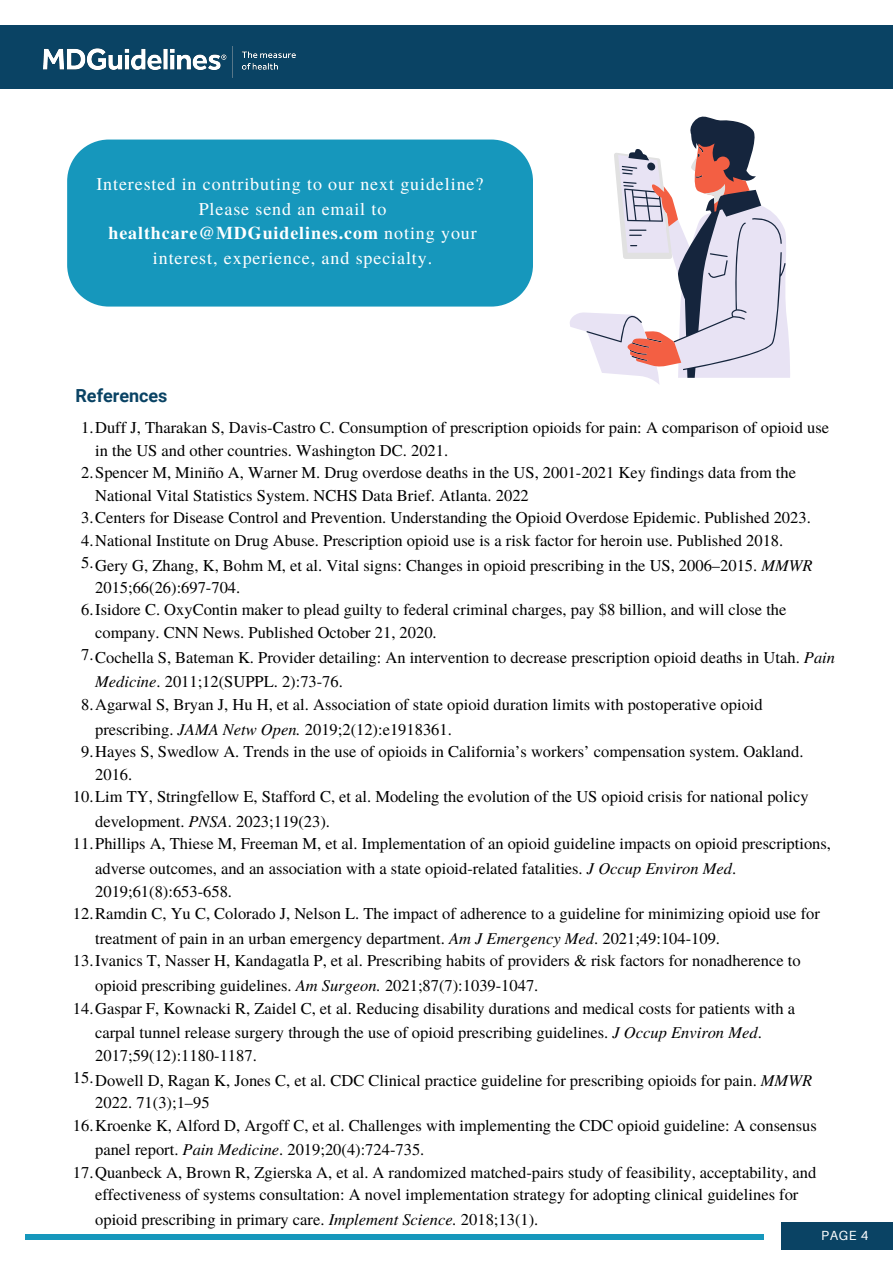
<style>
.page{position:relative;width:893px;height:1264px;background:#fff}
.page>*{position:absolute;margin:0;border:0;box-sizing:border-box;transform-origin:0 0}
.t1{font:18px/24.8px "Te X Gyre Termes";letter-spacing:.05em;color:#fff;text-align:center}
.t2{font:700 18px "Roboto";color:#0a4364}
.t3{font:16.5px/24.8px "Te X Gyre Termes";color:#000}
.t4{font:13.2px "Aileron";color:#fff}
.s1{font-weight:700}
.s2{font-style:italic}
</style>
<div class="page">
<div style="left:781px;top:1221px;width:111px;height:27px;background:#0a4364"></div>
<div style="left:25px;top:1234px;width:739px;height:5px;background:#1697bc"></div>
<div style="left:0;top:26px;width:892px;height:63px;background:#0a4364"></div>
<img style="left:44px;top:47px;width:252px;height:30px">
<svg style="left:537px;top:25px;width:355px;height:1px"></svg>
<svg style="left:570px;top:232px;width:220px;height:152px"></svg>
<svg style="left:586px;top:116px;width:199px;height:262px"></svg>
<svg style="left:613px;top:143px;width:136px;height:223px"></svg>
<div style="left:67px;top:139px;width:466px;height:167px;background:#1697bc"></div>
<p class="t1" style="left:96px;top:171px;width:388px">Interested in contributing to our next guideline?</p>
<p class="t1" style="left:108px;top:195px;width:370px">Please send an email to <span class="s1">healthcare@MDGuidelines.com</span> noting your interest, experience, and specialty.</p>
<p class="t2" style="left:75px;top:385px;width:93px">References</p>
<p class="t3" style="left:95px;top:415px;width:735px;line-height:22.5px;text-indent:-14px">1.Duff J, Tharakan S, Davis-Castro C. Consumption of prescription opioids for pain: A comparison of opioid use in the US and other countries. Washington DC. 2021.</p>
<p class="t3" style="left:95px;top:460px;width:702px;line-height:22.5px;text-indent:-14px">2.Spencer M, Miniño A, Warner M. Drug overdose deaths in the US, 2001-2021 Key findings data from the<br>National Vital Statistics System. NCHS Data Brief. Atlanta. 2022</p>
<p class="t3" style="left:81px;top:504px;width:731px">3.Centers for Disease Control and Prevention. Understanding the Opioid Overdose Epidemic. Published 2023.</p>
<p class="t3" style="left:81px;top:527px;width:703px">4.National Institute on Drug Abuse. Prescription opioid use is a risk factor for heroin use. Published 2018.</p>
<p class="t3" style="left:95px;top:553px;width:719px;line-height:22.5px">Gery G, Zhang, K, Bohm M, et al. Vital signs: Changes in opioid prescribing in the US, 2006–2015. <span class="s2">MMWR<br></span>2015;66(26):697-704.</p>
<p class="t3" style="left:95px;top:598px;width:692px;line-height:22.5px;text-indent:-14px">6.Isidore C. OxyContin maker to plead guilty to federal criminal charges, pay $8 billion, and will close the company. CNN News. Published October 21, 2020.</p>
<p class="t3" style="left:95px;top:644px;width:741px">Cochella S, Bateman K. Provider detailing: An intervention to decrease prescription opioid deaths in Utah. <span class="s2">Pain<br>Medicine</span>. 2011;12(SUPPL. 2):73-76.</p>
<p class="t3" style="left:95px;top:691px;width:669px;text-indent:-14px">8.Agarwal S, Bryan J, Hu H, et al. Association of state opioid duration limits with postoperative opioid prescribing. <span class="s2">JAMA Netw Open.</span> 2019;2(12):e1918361.</p>
<p class="t3" style="left:95px;top:739px;width:709px;line-height:22.5px;text-indent:-14px">9.Hayes S, Swedlow A. Trends in the use of opioids in California’s workers’ compensation system. Oakland.<br>2016.</p>
<p class="t3" style="left:95px;top:783px;width:714px;text-indent:-22px">10.Lim TY, Stringfellow E, Stafford C, et al. Modeling the evolution of the US opioid crisis for national policy development. <span class="s2">PNSA</span>. 2023;119(23).</p>
<p class="t3" style="left:95px;top:830px;width:737px;text-indent:-22px">11.Phillips A, Thiese M, Freeman M, et al. Implementation of an opioid guideline impacts on opioid prescriptions, adverse outcomes, and an association with a state opioid-related fatalities. <span class="s2">J Occup Environ Med</span>.</p>
<p class="t3" style="left:95px;top:877px;width:138px">2019;61(8):653-658.</p>
<p class="t3" style="left:95px;top:900px;width:726px;text-indent:-22px">12.Ramdin C, Yu C, Colorado J, Nelson L. The impact of adherence to a guideline for minimizing opioid use for treatment of pain in an urban emergency department. <span class="s2">Am J Emergency Med</span>. 2021;49:104-109.</p>
<p class="t3" style="left:95px;top:947px;width:707px;text-indent:-22px">13.Ivanics T, Nasser H, Kandagatla P, et al. Prescribing habits of providers &amp; risk factors for nonadherence to opioid prescribing guidelines. <span class="s2">Am Surgeon.</span> 2021;87(7):1039-1047.</p>
<p class="t3" style="left:95px;top:994px;width:701px;text-indent:-22px">14.Gaspar F, Kownacki R, Zaidel C, et al. Reducing disability durations and medical costs for patients with a carpal tunnel release surgery through the use of opioid prescribing guidelines. <span class="s2">J Occup Environ Med</span>.</p>
<p class="t3" style="left:95px;top:1042px;width:163px">2017;59(12):1180-1187.</p>
<p class="t3" style="left:95px;top:1067px;width:718px;line-height:22.5px">Dowell D, Ragan K, Jones C, et al. CDC Clinical practice guideline for prescribing opioids for pain. <span class="s2">MMWR<br></span>2022. 71(3);1–95</p>
<p class="t3" style="left:95px;top:1111px;width:723px;text-indent:-22px">16.Kroenke K, Alford D, Argoff C, et al. Challenges with implementing the CDC opioid guideline: A consensus panel report. <span class="s2">Pain Medicine</span>. 2019;20(4):724-735.</p>
<p class="t3" style="left:73px;top:1160px;width:744px;line-height:22.5px;text-align:center">17.Quanbeck A, Brown R, Zgierska A, et al. A randomized matched-pairs study of feasibility, acceptability, and effectiveness of systems consultation: A novel implementation strategy for adopting clinical guidelines for</p>
<p class="t3" style="left:95px;top:1206px;width:444px">opioid prescribing in primary care. <span class="s2">Implement Science.</span> 2018;13(1).</p>
<p class="t3" style="left:81px;top:549px;width:14px">5.</p>
<p class="t3" style="left:81px;top:641px;width:14px">7.</p>
<p class="t3" style="left:73px;top:1064px;width:22px">15.</p>
<p class="t4" style="left:821px;top:1226px;width:49px">PAGE 4</p>
</div>
